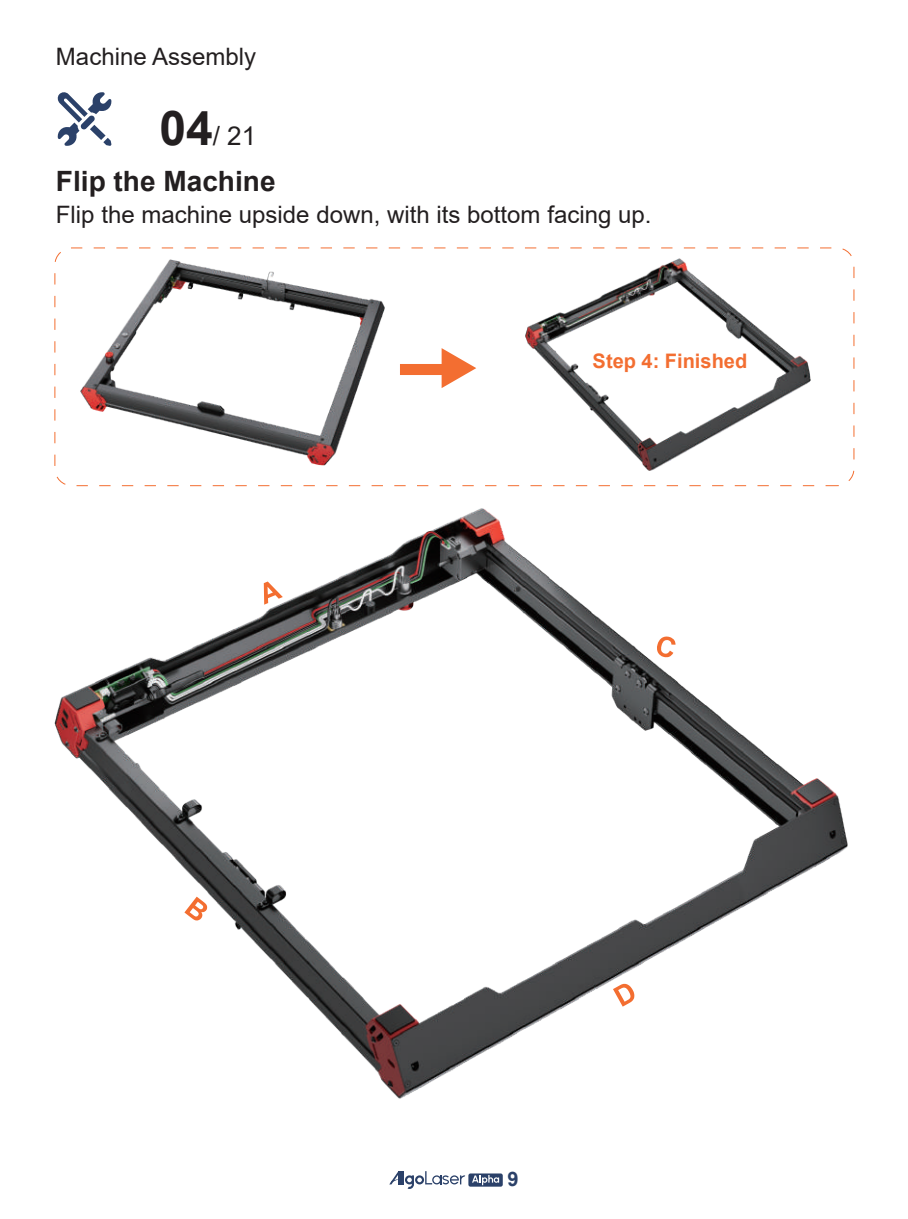
<style>
.page{position:relative;width:908px;height:1219px;background:#fff}
.page>*{position:absolute;margin:0;border:0;box-sizing:border-box;transform-origin:0 0}
.t1{font:700 28px "Arial";color:#231f20}
.t2{font:26px "Arial";color:#231f20}
.t3{font:24px "Arial";color:#231f20}
.t4{font:700 20px "Arial";color:#f36e31}
.t5{font:700 20px "Arial";color:#2b4169}
.s1{font-weight:700;font-size:48px}
</style>
<div class="page">
<img style="left:81px;top:260px;width:303px;height:205px">
<img style="left:54px;top:508px;width:794px;height:591px">
<img style="left:525px;top:259px;width:284px;height:211px">
<div style="left:54px;top:247px;width:800px;height:239px;border:1px dashed #f36e31;border-radius:17px"></div>
<svg style="left:400px;top:348px;width:76px;height:40px"></svg>
<svg style="left:184px;top:897px;width:23px;height:23px"></svg>
<svg style="left:656px;top:636px;width:19px;height:21px"></svg>
<svg style="left:264px;top:581px;width:19px;height:24px"></svg>
<svg style="left:612px;top:984px;width:22px;height:23px"></svg>
<svg style="left:389px;top:1171px;width:76px;height:18px"></svg>
<div style="left:468px;top:1173px;width:34px;height:14px;background:#2b4169;border-radius:2px"></div>
<svg style="left:472px;top:1175px;width:27px;height:10px"></svg>
<svg style="left:57px;top:92px;width:55px;height:54px"></svg>
<p class="t3" style="left:56px;top:40px;width:202px">Machine Assembly</p>
<p class="t2" style="left:159px;top:118px;width:98px"><span class="s1">04</span>/ 21</p>
<p class="t1" style="left:56px;top:162px;width:221px">Flip the Machine</p>
<p class="t3" style="left:56px;top:199px;width:596px">Flip the machine upside down, with its bottom facing up.</p>
<p class="t4" style="left:592px;top:347px;width:156px">Step 4: Finished</p>
<p class="t5" style="left:507px;top:1165px;width:13px">9</p>
</div>
